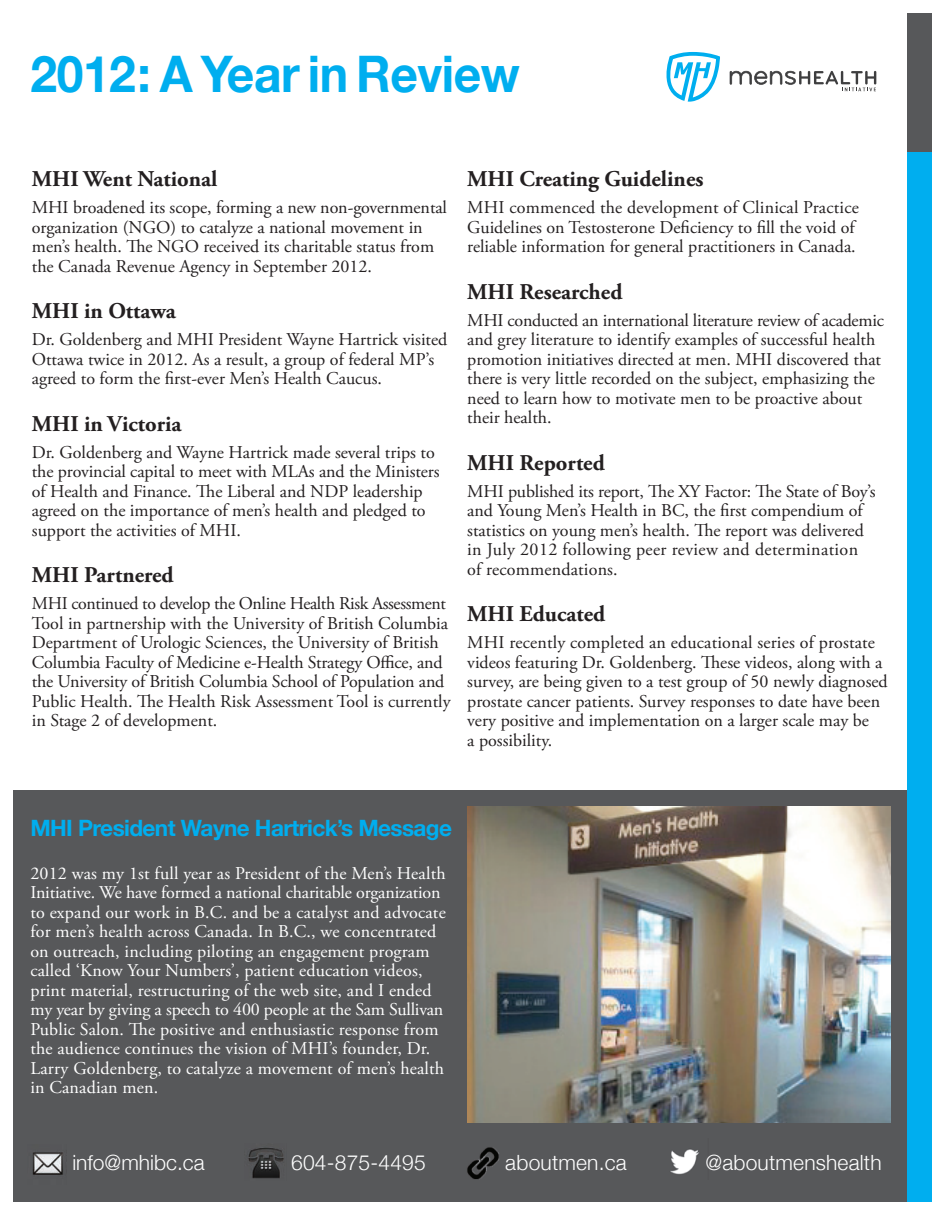
<style>
.page{position:relative;width:945px;height:1215px;background:#fff}
.page>*{position:absolute;margin:0;border:0;box-sizing:border-box;transform-origin:0 0}
.t1{font:700 50.4px "Helvetica Neue";letter-spacing:-.01em;color:#00aeef;scale:.95 1}
.t2{font:700 22.5px "Adobe Garamond Pro";color:#231f20}
.t3{font:700 22.5px "Helvetica Neue";letter-spacing:-.025em;color:#00aeef}
.t4{font:300 21px "Helvetica Neue";letter-spacing:.01em;color:#fff}
.t5{font:18px/19.5px "Adobe Garamond Pro";color:#231f20}
.t6{font:18px/19.5px "Adobe Garamond Pro";letter-spacing:.01em;color:#fff}
</style>
<div class="page">
<div style="left:907px;top:14px;width:25px;height:138px;background:#57585a"></div>
<div style="left:907px;top:152px;width:25px;height:1050px;background:#00aeef"></div>
<div style="left:14px;top:790px;width:893px;height:412px;background:#57585a"></div>
<img style="left:467px;top:806px;width:424px;height:317px">
<svg style="left:730px;top:71px;width:146px;height:20px"></svg>
<svg style="left:666px;top:52px;width:54px;height:50px"></svg>
<img style="left:32px;top:1152px;width:31px;height:23px">
<img style="left:248px;top:1148px;width:36px;height:31px">
<img style="left:467px;top:1147px;width:32px;height:32px">
<img style="left:670px;top:1149px;width:29px;height:26px">
<h1 class="t1" style="left:31px;top:43px;width:517px">2012: A Year in Review</h1>
<p class="t2" style="left:32px;top:166px;width:187px">MHI Went National</p>
<p class="t5" style="left:32px;top:199px;width:417px">MHI broadened its scope, forming a new non-governmental organization (NGO) to catalyze a national movement in men’s health. The NGO received its charitable status from the Canada Revenue Agency in September 2012.</p>
<p class="t2" style="left:32px;top:298px;width:145px">MHI in Ottawa</p>
<p class="t5" style="left:32px;top:331px;width:417px">Dr. Goldenberg and MHI President Wayne Hartrick visited<br>Ottawa twice in 2012. As a result, a group of federal MP’s agreed to form the first-ever Men’s Health Caucus.</p>
<p class="t2" style="left:32px;top:411px;width:151px">MHI in Victoria</p>
<p class="t5" style="left:32px;top:443px;width:409px">Dr. Goldenberg and Wayne Hartrick made several trips to the provincial capital to meet with MLAs and the Ministers of Health and Finance. The Liberal and NDP leadership agreed on the importance of men’s health and pledged to support the activities of MHI.</p>
<p class="t2" style="left:32px;top:562px;width:143px">MHI Partnered</p>
<p class="t5" style="left:32px;top:595px;width:420px">MHI continued to develop the Online Health Risk Assessment Tool in partnership with the University of British Columbia Department of Urologic Sciences, the University of British Columbia Faculty of Medicine e-Health Strategy Office, and the University of British Columbia School of Population and Public Health. The Health Risk Assessment Tool is currently in Stage 2 of development.</p>
<p class="t2" style="left:467px;top:166px;width:238px">MHI Creating Guidelines</p>
<p class="t5" style="left:467px;top:199px;width:393px">MHI commenced the development of Clinical Practice<br>Guidelines on Testosterone Deficiency to fill the void of reliable information for general practitioners in Canada.</p>
<p class="t2" style="left:467px;top:279px;width:157px">MHI Researched</p>
<p class="t5" style="left:467px;top:311px;width:418px">MHI conducted an international literature review of academic and grey literature to identify examples of successful health promotion initiatives directed at men. MHI discovered that there is very little recorded on the subject, emphasizing the need to learn how to motivate men to be proactive about their health.</p>
<p class="t2" style="left:467px;top:450px;width:139px">MHI Reported</p>
<p class="t5" style="left:467px;top:482px;width:410px">MHI published its report, The XY Factor: The State of Boy’s and Young Men’s Health in BC, the first compendium of statistics on young men’s health. The report was delivered in July 2012 following peer review and determination of recommendations.</p>
<p class="t2" style="left:467px;top:601px;width:139px">MHI Educated</p>
<p class="t5" style="left:467px;top:634px;width:422px">MHI recently completed an educational series of prostate videos featuring Dr. Goldenberg. These videos, along with a survey, are being given to a test group of 50 newly diagnosed prostate cancer patients. Survey responses to date have been very positive and implementation on a larger scale may be<br>a possibility.</p>
<p class="t3" style="left:30px;top:814px;width:423px">MHI President Wayne Hartrick’s Message</p>
<p class="t6" style="left:30px;top:864px;width:417px">2012 was my 1st full year as President of the Men’s Health Initiative. We have formed a national charitable organization to expand our work in B.C. and be a catalyst and advocate for men’s health across Canada. In B.C., we concentrated on outreach, including piloting an engagement program called ‘Know Your Numbers’, patient education videos, print material, restructuring of the web site, and I ended my year by giving a speech to 400 people at the Sam Sullivan Public Salon. The positive and enthusiastic response from the audience continues the vision of MHI’s founder, Dr.<br>Larry Goldenberg, to catalyze a movement of men’s health in Canadian men.</p>
<p class="t4" style="left:72px;top:1149px;width:134px">info@mhibc.ca</p>
<p class="t4" style="left:291px;top:1150px;width:136px">604-875-4495</p>
<p class="t4" style="left:505px;top:1150px;width:123px">aboutmen.ca</p>
<p class="t4" style="left:705px;top:1150px;width:178px">@aboutmenshealth</p>
</div>
